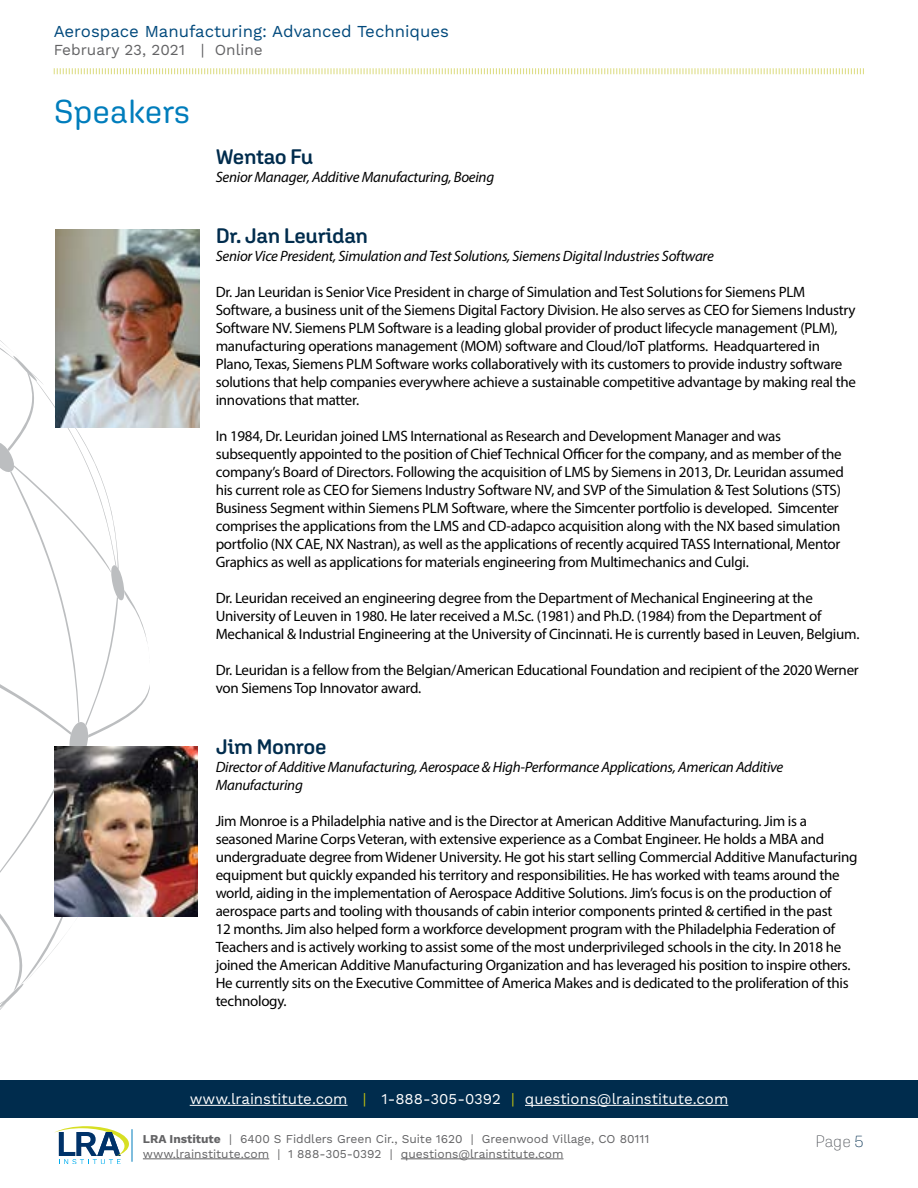
<style>
.page{position:relative;width:918px;height:1188px;background:#fff}
.page>*{position:absolute;margin:0;border:0;box-sizing:border-box;transform-origin:0 0}
.t1{font:33px "Aglet Sans";color:#007dbc}
.t2{font:600 21px "Aglet Sans";letter-spacing:-.02em;color:#002c4d}
.t3{font:16.8px "Work Sans";color:#00497c}
.t4{font:200 16.5px "Aglet Sans";color:#52555b}
.t5{font:15.3px "Work Sans";color:#636365}
.t6{font:15px/18px "Myriad Pro";letter-spacing:-.02em;color:#000}
.t7{font:italic 15px/18px "Myriad Pro";letter-spacing:-.02em;color:#000}
.t8{font:15px "Work Sans";color:#fff}
.t9{font:12px "Work Sans";color:#636365}
.s1{color:#bdbd12}
.s2{font-weight:700}
.s3{color:#002c4d}
</style>
<div class="page">
<svg style="left:53px;top:68px;width:811px;height:7px"></svg>
<hr style="left:132px;top:1129px;width:1px;height:33px;background:#007dbc">
<hr style="left:143px;top:1159px;width:126px;height:1px;background:#636365">
<hr style="left:401px;top:1159px;width:163px;height:1px;background:#636365">
<svg style="left:54px;top:1126px;width:75px;height:38px"></svg>
<div style="left:0;top:1080px;width:918px;height:38px;background:#002c4d"></div>
<hr style="left:190px;top:1105px;width:158px;height:1px;background:#fff">
<hr style="left:525px;top:1105px;width:203px;height:1px;background:#fff">
<svg style="left:0;top:340px;width:150px;height:670px"></svg>
<img style="left:55px;top:230px;width:144px;height:198px">
<img style="left:54px;top:746px;width:144px;height:170px">
<p class="t3" style="left:54px;top:21px;width:397px">Aerospace Manufacturing: Advanced Techniques</p>
<p class="t5" style="left:54px;top:41px;width:211px">February 23, 2021 | Online</p>
<h1 class="t1" style="left:54px;top:92px;width:138px">Speakers</h1>
<h2 class="t2" style="left:216px;top:144px;width:99px">Wentao Fu</h2>
<p class="t7" style="left:216px;top:168px;width:280px">Senior Manager, Additive Manufacturing, Boeing</p>
<h2 class="t2" style="left:216px;top:223px;width:154px">Dr. Jan Leuridan</h2>
<p class="t7" style="left:216px;top:247px;width:500px">Senior Vice President, Simulation and Test Solutions, Siemens Digital Industries Software</p>
<p class="t6" style="left:216px;top:283px;width:642px">Dr. Jan Leuridan is Senior Vice President in charge of Simulation and Test Solutions for Siemens PLM Software, a business unit of the Siemens Digital Factory Division. He also serves as CEO for Siemens Industry Software NV. Siemens PLM Software is a leading global provider of product lifecycle management (PLM), manufacturing operations management (MOM) software and Cloud/IoT platforms. Headquartered in Plano, Texas, Siemens PLM Software works collaboratively with its customers to provide industry software solutions that help companies everywhere achieve a sustainable competitive advantage by making real the innovations that matter.</p>
<p class="t6" style="left:216px;top:427px;width:630px">In 1984, Dr. Leuridan joined LMS International as Research and Development Manager and was subsequently appointed to the position of Chief Technical Officer for the company, and as member of the company’s Board of Directors. Following the acquisition of LMS by Siemens in 2013, Dr. Leuridan assumed his current role as CEO for Siemens Industry Software NV, and SVP of the Simulation &amp; Test Solutions (STS)<br>Business Segment within Siemens PLM Software, where the Simcenter portfolio is developed. Simcenter comprises the applications from the LMS and CD-adapco acquisition along with the NX based simulation portfolio (NX CAE, NX Nastran), as well as the applications of recently acquired TASS International, Mentor Graphics as well as applications for materials engineering from Multimechanics and Culgi.</p>
<p class="t6" style="left:216px;top:589px;width:645px">Dr. Leuridan received an engineering degree from the Department of Mechanical Engineering at the<br>University of Leuven in 1980. He later received a M.Sc. (1981) and Ph.D. (1984) from the Department of<br>Mechanical &amp; Industrial Engineering at the University of Cincinnati. He is currently based in Leuven, Belgium.</p>
<p class="t6" style="left:216px;top:661px;width:645px">Dr. Leuridan is a fellow from the Belgian/American Educational Foundation and recipient of the 2020 Werner von Siemens Top Innovator award.</p>
<h2 class="t2" style="left:216px;top:734px;width:112px">Jim Monroe</h2>
<p class="t7" style="left:216px;top:758px;width:569px">Director of Additive Manufacturing, Aerospace &amp; High-Performance Applications, American Additive<br>Manufacturing</p>
<p class="t6" style="left:216px;top:812px;width:643px">Jim Monroe is a Philadelphia native and is the Director at American Additive Manufacturing. Jim is a seasoned Marine Corps Veteran, with extensive experience as a Combat Engineer. He holds a MBA and undergraduate degree from Widener University. He got his start selling Commercial Additive Manufacturing equipment but quickly expanded his territory and responsibilities. He has worked with teams around the world, aiding in the implementation of Aerospace Additive Solutions. Jim’s focus is on the production of aerospace parts and tooling with thousands of cabin interior components printed &amp; certified in the past<br>12 months. Jim also helped form a workforce development program with the Philadelphia Federation of Teachers and is actively working to assist some of the most underprivileged schools in the city. In 2018 he joined the American Additive Manufacturing Organization and has leveraged his position to inspire others.<br>He currently sits on the Executive Committee of America Makes and is dedicated to the proliferation of this technology.</p>
<p class="t8" style="left:190px;top:1090px;width:540px">www.lrainstitute.com <span class="s1">|</span> 1-888-305-0392 <span class="s1">|</span> questions@lrainstitute.com</p>
<p class="t9" style="left:143px;top:1132px;width:508px"><span class="s2">LRA Institute</span> | 6400 S Fiddlers Green Cir., Suite 1620 | Greenwood Village, CO 80111</p>
<p class="t4" style="left:815px;top:1132px;width:49px">Page <span class="s3">5</span></p>
<p class="t9" style="left:143px;top:1146px;width:422px">www.lrainstitute.com | 1 888-305-0392 | questions@lrainstitute.com</p>
</div>
